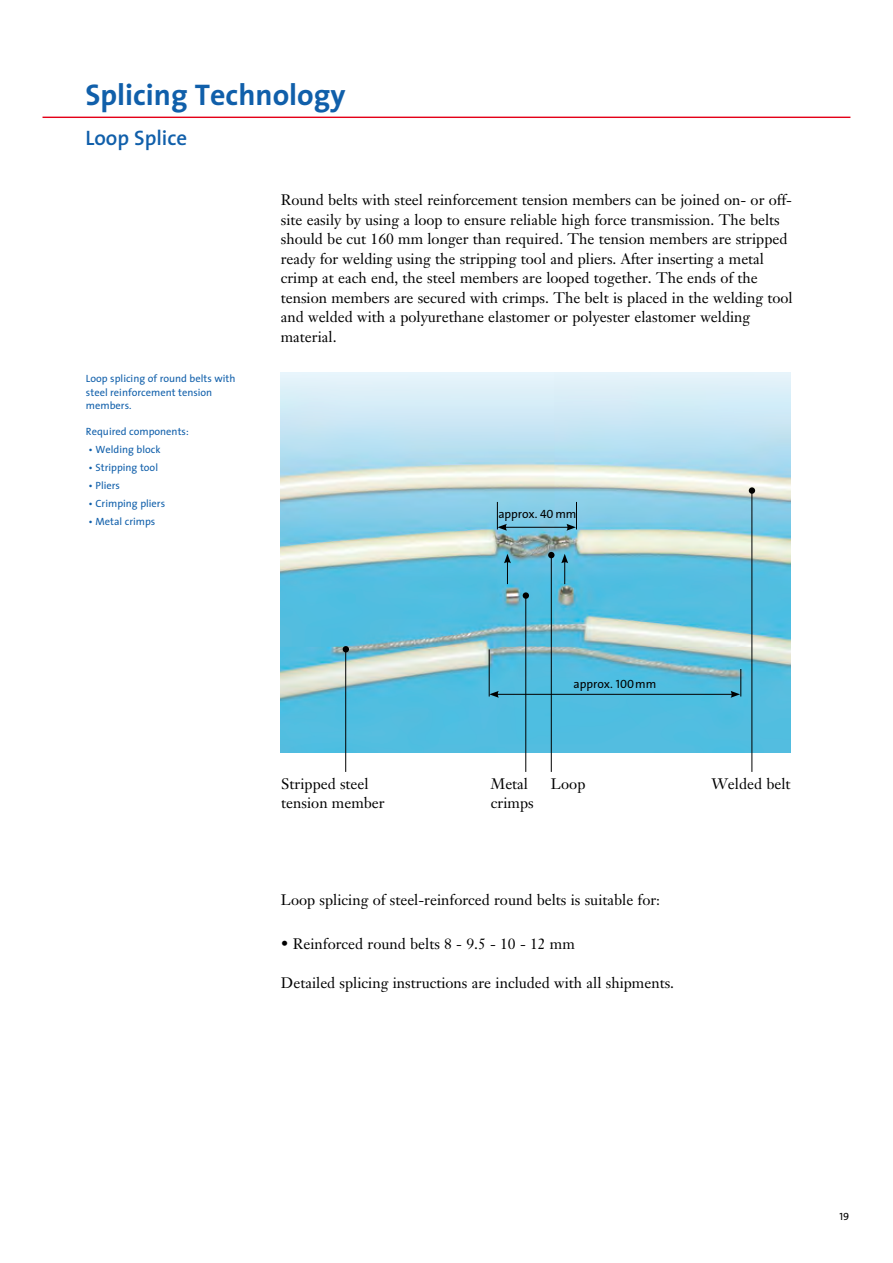
<style>
.page{position:relative;width:893px;height:1263px;background:#fff}
.page>*{position:absolute;margin:0;border:0;box-sizing:border-box;transform-origin:0 0}
.t1{font:700 30px "The Sans";color:#105faa}
.t2{font:600 21px "The Sans";color:#105faa}
.t3{font:15px/19.5px "Janson Text";color:#000}
.t4{font:12px "The Sans";color:#000}
.t5{font:10.5px/13.5px "The Sans";color:#105faa}
.t6{font:10.5px "The Sans Caps";color:#000}
.s1{font-family:"The Sans Caps"}
</style>
<div class="page">
<hr style="left:43px;top:117px;width:807px;height:1px;background:#e40018">
<img style="left:280px;top:372px;width:510px;height:381px">
<hr style="left:345px;top:651px;width:1px;height:121px;background:#000">
<hr style="left:525px;top:598px;width:1px;height:174px;background:#000">
<svg style="left:343px;top:646px;width:6px;height:6px"></svg>
<div style="left:523px;top:592px;width:6px;height:7px;background:#000;border-radius:50%"></div>
<hr style="left:504px;top:527px;width:65px;height:1px;background:#000">
<svg style="left:497px;top:502px;width:10px;height:29px"></svg>
<svg style="left:566px;top:502px;width:11px;height:29px"></svg>
<hr style="left:489px;top:649px;width:1px;height:47px;background:#000">
<hr style="left:496px;top:694px;width:237px;height:1px;background:#000">
<svg style="left:489px;top:691px;width:10px;height:7px"></svg>
<svg style="left:731px;top:669px;width:10px;height:29px"></svg>
<svg style="left:504px;top:554px;width:7px;height:30px"></svg>
<svg style="left:561px;top:554px;width:7px;height:30px"></svg>
<hr style="left:751px;top:492px;width:1px;height:280px;background:#000">
<div style="left:749px;top:487px;width:6px;height:7px;background:#000;border-radius:50%"></div>
<hr style="left:551px;top:558px;width:1px;height:214px;background:#000">
<svg style="left:548px;top:552px;width:6px;height:6px"></svg>
<h1 class="t1" style="left:85px;top:69px;width:262px">Splicing Technology</h1>
<h2 class="t2" style="left:85px;top:120px;width:103px">Loop Splice</h2>
<p class="t5" style="left:86px;top:371px;width:151px">Loop splicing of round belts with steel reinforcement tension members.</p>
<p class="t5" style="left:86px;top:424px;width:104px">Required components:</p>
<p class="t5" style="left:88px;top:442px;width:74px">• Welding block</p>
<p class="t5" style="left:88px;top:460px;width:71px">• Stripping tool</p>
<p class="t5" style="left:88px;top:478px;width:33px">• Pliers</p>
<p class="t5" style="left:88px;top:496px;width:78px">• Crimping pliers</p>
<p class="t5" style="left:88px;top:514px;width:68px">• Metal crimps</p>
<p class="t3" style="left:281px;top:190px;width:513px">Round belts with steel reinforcement tension members can be joined on- or off&shy;site easily by using a loop to ensure reliable high force transmission. The belts should be cut 160 mm longer than required. The tension members are stripped ready for welding using the stripping tool and pliers. After inserting a metal crimp at each end, the steel members are looped together. The ends of the tension members are secured with crimps. The belt is placed in the welding tool and welded with a polyurethane elastomer or polyester elastomer welding material.</p>
<p class="t4" style="left:498px;top:504px;width:80px">approx. <span class="s1">40</span>mm</p>
<p class="t3" style="left:281px;top:774px;width:105px">Stripped steel tension member</p>
<p class="t4" style="left:573px;top:674px;width:84px">approx. <span class="s1">100</span>mm</p>
<p class="t3" style="left:491px;top:774px;width:44px">Metal crimps</p>
<p class="t3" style="left:551px;top:774px;width:36px">Loop</p>
<p class="t3" style="left:711px;top:774px;width:81px">Welded belt</p>
<p class="t3" style="left:281px;top:890px;width:381px">Loop splicing of steel-reinforced round belts is suitable for:</p>
<p class="t3" style="left:281px;top:934px;width:296px">• Reinforced round belts 8 - 9.5 - 10 - 12 mm</p>
<p class="t3" style="left:281px;top:973px;width:395px">Detailed splicing instructions are included with all shipments.</p>
<p class="t6" style="left:839px;top:1208px;width:11px">19</p>
</div>
